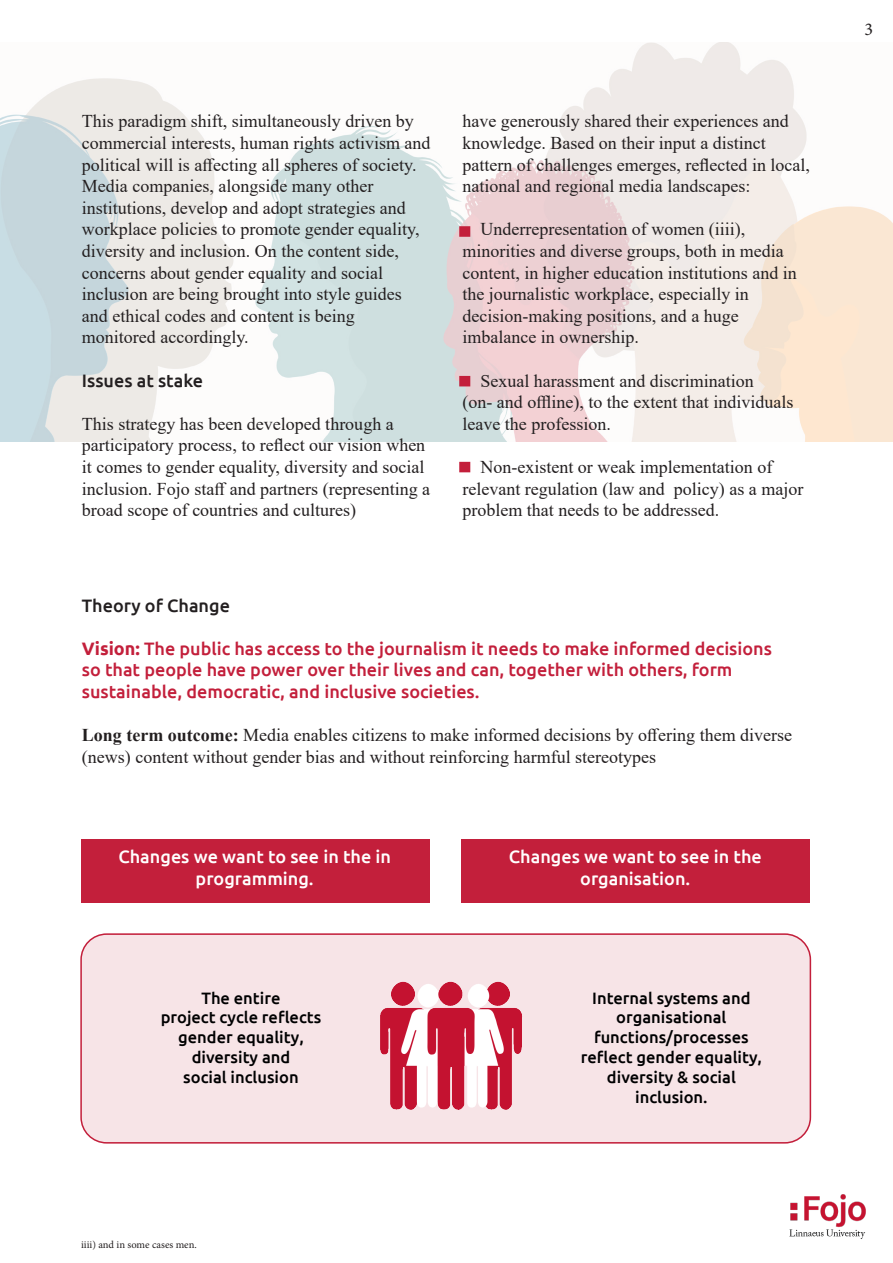
<style>
.page{position:relative;width:893px;height:1263px;background:#fff}
.page>*{position:absolute;margin:0;border:0;box-sizing:border-box;transform-origin:0 0}
.t1{font:18px/21.6px "Times New Roman";color:#231f20}
.t2{font:500 18px "Ubuntu";color:#c31f3b}
.t3{font:500 18px "Ubuntu";color:#fff}
.t4{font:500 18px "Ubuntu";color:#231f20}
.t5{font:18px "Minion Pro";color:#231f20}
.t6{font:500 16.5px/19.8px "Ubuntu";color:#000001;text-align:center}
.t7{font:10.5px "Minion Pro";color:#231f20}
.s1{font-weight:700}
</style>
<div class="page">
<img style="left:1px;top:43px;width:892px;height:398px">
<div style="left:82px;top:934px;width:728px;height:209px;background:#f7e4e7;border-radius:26px"></div>
<div style="left:81px;top:840px;width:349px;height:63px;background:#c31f3b"></div>
<div style="left:461px;top:840px;width:349px;height:63px;background:#c31f3b"></div>
<div style="left:459px;top:226px;width:11px;height:11px;background:#c31f3b;border:2px solid #c31f3b"></div>
<div style="left:459px;top:376px;width:11px;height:10px;background:#c31f3b;border:2px solid #c31f3b"></div>
<div style="left:459px;top:462px;width:11px;height:10px;background:#c31f3b;border:2px solid #c31f3b"></div>
<img style="left:353px;top:981px;width:187px;height:163px">
<div style="left:80px;top:933px;width:731px;height:210px;border:2px solid #c31f3b;border-radius:26px"></div>
<img style="left:789px;top:1194px;width:77px;height:45px">
<img style="left:0;top:43px;width:1px;height:398px">
<p class="t1" style="left:82px;top:110px;width:350px">This paradigm shift, simultaneously driven by commercial interests, human rights activism and political will is affecting all spheres of society.<br>Media companies, alongside many other</p>
<p class="t1" style="left:82px;top:196px;width:339px">institutions, develop and adopt strategies and workplace policies to promote gender equality, diversity and inclusion. On the content side, concerns about gender equality and social</p>
<p class="t1" style="left:82px;top:283px;width:321px">inclusion are being brought into style guides and ethical codes and content is being</p>
<p class="t1" style="left:82px;top:326px;width:168px">monitored accordingly.</p>
<p class="t4" style="left:82px;top:369px;width:123px">Issues at stake</p>
<p class="t1" style="left:82px;top:412px;width:350px">This strategy has been developed through a participatory process, to reflect our vision when it comes to gender equality, diversity and social inclusion. Fojo staff and partners (representing a broad scope of countries and cultures)</p>
<p class="t1" style="left:462px;top:110px;width:349px">have generously shared their experiences and knowledge. Based on their input a distinct pattern of challenges emerges, reflected in local, national and regional media landscapes:</p>
<p class="t1" style="left:480px;top:218px;width:266px">Underrepresentation of women (iiii),</p>
<p class="t1" style="left:462px;top:239px;width:336px">minorities and diverse groups, both in media content, in higher education institutions and in the journalistic workplace, especially in</p>
<p class="t1" style="left:462px;top:304px;width:278px">decision-making positions, and a huge</p>
<p class="t1" style="left:462px;top:326px;width:178px">imbalance in ownership.</p>
<p class="t1" style="left:480px;top:369px;width:275px">Sexual harassment and discrimination</p>
<p class="t1" style="left:462px;top:391px;width:332px">(on- and offline), to the extent that individuals leave the profession.</p>
<p class="t1" style="left:480px;top:455px;width:293px">Non-existent or weak implementation of</p>
<p class="t1" style="left:462px;top:477px;width:342px">relevant regulation (law and policy) as a major problem that needs to be addressed.</p>
<p class="t4" style="left:82px;top:594px;width:150px">Theory of Change</p>
<p class="t2" style="left:82px;top:637px;width:692px"><span class="s1">Vision:</span> The public has access to the journalism it needs to make informed decisions</p>
<p class="t2" style="left:82px;top:659px;width:652px">so that people have power over their lives and can, together with others, form</p>
<p class="t2" style="left:82px;top:680px;width:399px">sustainable, democratic, and inclusive societies.</p>
<p class="t1" style="left:82px;top:724px;width:712px"><span class="s1">Long term outcome:</span> Media enables citizens to make informed decisions by offering them diverse (news) content without gender bias and without reinforcing harmful stereotypes</p>
<p class="t3" style="left:118px;top:845px;width:274px">Changes we want to see in the in</p>
<p class="t3" style="left:196px;top:867px;width:120px">programming.</p>
<p class="t6" style="left:201px;top:987px;width:81px">The entire</p>
<p class="t6" style="left:161px;top:1007px;width:162px">project cycle reflects gender equality,</p>
<p class="t6" style="left:192px;top:1047px;width:100px">diversity and</p>
<p class="t6" style="left:183px;top:1066px;width:117px">social inclusion</p>
<p class="t7" style="left:81px;top:1238px;width:117px">iiii) and in some cases men.</p>
<p class="t3" style="left:509px;top:845px;width:254px">Changes we want to see in the</p>
<p class="t3" style="left:580px;top:867px;width:112px">organisation.</p>
<p class="t6" style="left:592px;top:987px;width:160px">Internal systems and organisational</p>
<p class="t6" style="left:581px;top:1027px;width:183px">functions/processes reflect gender equality, diversity &amp; social</p>
<p class="t6" style="left:635px;top:1086px;width:74px">inclusion.</p>
<p class="t5" style="left:865px;top:17px;width:10px">3</p>
</div>
